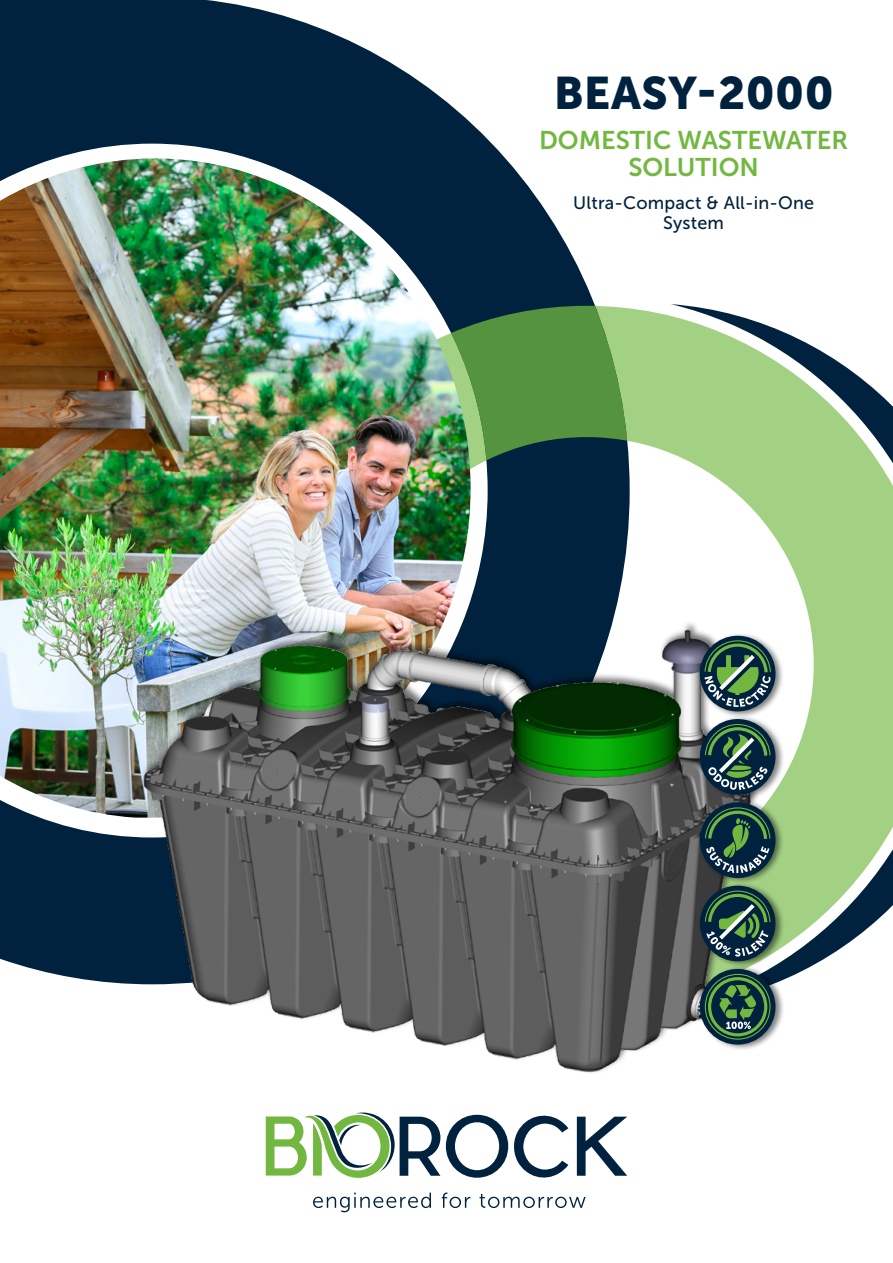
<style>
.page{position:relative;width:893px;height:1263px;background:#fff}
.page>*{position:absolute;margin:0;border:0;box-sizing:border-box;transform-origin:0 0}
.t1{font:45.3px "Museo Sans 900";letter-spacing:.01em;color:#00223e}
.t2{font:25.5px/27px "Museo Sans 700";color:#72b840;text-align:center}
.t3{font:18px/19.5px "Museo Sans 500";letter-spacing:.01em;color:#00223e;text-align:center}
</style>
<div class="page">
<svg style="left:671px;top:304px;width:222px;height:134px;fill:#a3d183"></svg>
<svg style="left:313px;top:1192px;width:273px;height:20px"></svg>
<svg style="left:577px;top:1117px;width:50px;height:59px"></svg>
<svg style="left:446px;top:1114px;width:122px;height:64px"></svg>
<svg style="left:266px;top:1112px;width:174px;height:66px"></svg>
<svg style="left:0;top:0;width:596px;height:306px;fill:#00223e"></svg>
<svg style="left:471px;top:306px;width:159px;height:132px;background:#5b9647"></svg>
<img style="left:0;top:158px;width:471px;height:280px">
<div style="left:0;top:0;width:171px;height:79px;background:#00223e"></div>
<img style="left:0;top:438px;width:893px;height:635px">
<div style="left:698px;top:798px;width:86px;height:86px;background:#000;opacity:.5"></div>
<div style="left:700px;top:802px;width:75px;height:76px;background:#00223e;border-radius:50%"></div>
<svg style="left:704px;top:807px;width:67px;height:66px"></svg>
<div style="left:698px;top:964px;width:87px;height:87px;background:#000;opacity:.5"></div>
<svg style="left:700px;top:969px;width:75px;height:75px;background:#143c3e"></svg>
<div style="left:705px;top:974px;width:66px;height:66px;border:1px solid #72b840;border-radius:50%"></div>
<div style="left:708px;top:977px;width:59px;height:59px;border:3px solid #72b840;border-radius:50%"></div>
<svg style="left:719px;top:985px;width:38px;height:44px;background:#376449"></svg>
<div style="left:698px;top:631px;width:86px;height:86px;background:#000;opacity:.5"></div>
<div style="left:700px;top:636px;width:75px;height:75px;background:#00223e;border-radius:50%"></div>
<svg style="left:704px;top:640px;width:67px;height:67px"></svg>
<div style="left:698px;top:714px;width:87px;height:87px;background:#000;opacity:.5"></div>
<div style="left:700px;top:719px;width:75px;height:76px;background:#00223e;border-radius:50%"></div>
<svg style="left:704px;top:723px;width:67px;height:67px"></svg>
<div style="left:698px;top:881px;width:87px;height:87px;background:#000;opacity:.5"></div>
<div style="left:700px;top:886px;width:75px;height:75px;background:#00223e;border-radius:50%"></div>
<svg style="left:704px;top:890px;width:67px;height:67px"></svg>
<h1 class="t1" style="left:554px;top:67px;width:281px">BEASY-2000</h1>
<h2 class="t2" style="left:539px;top:127px;width:311px">DOMESTIC WASTEWATER<br>SOLUTION</h2>
<p class="t3" style="left:573px;top:193px;width:243px">Ultra-Compact &amp; All-in-One<br>System</p>
</div>
